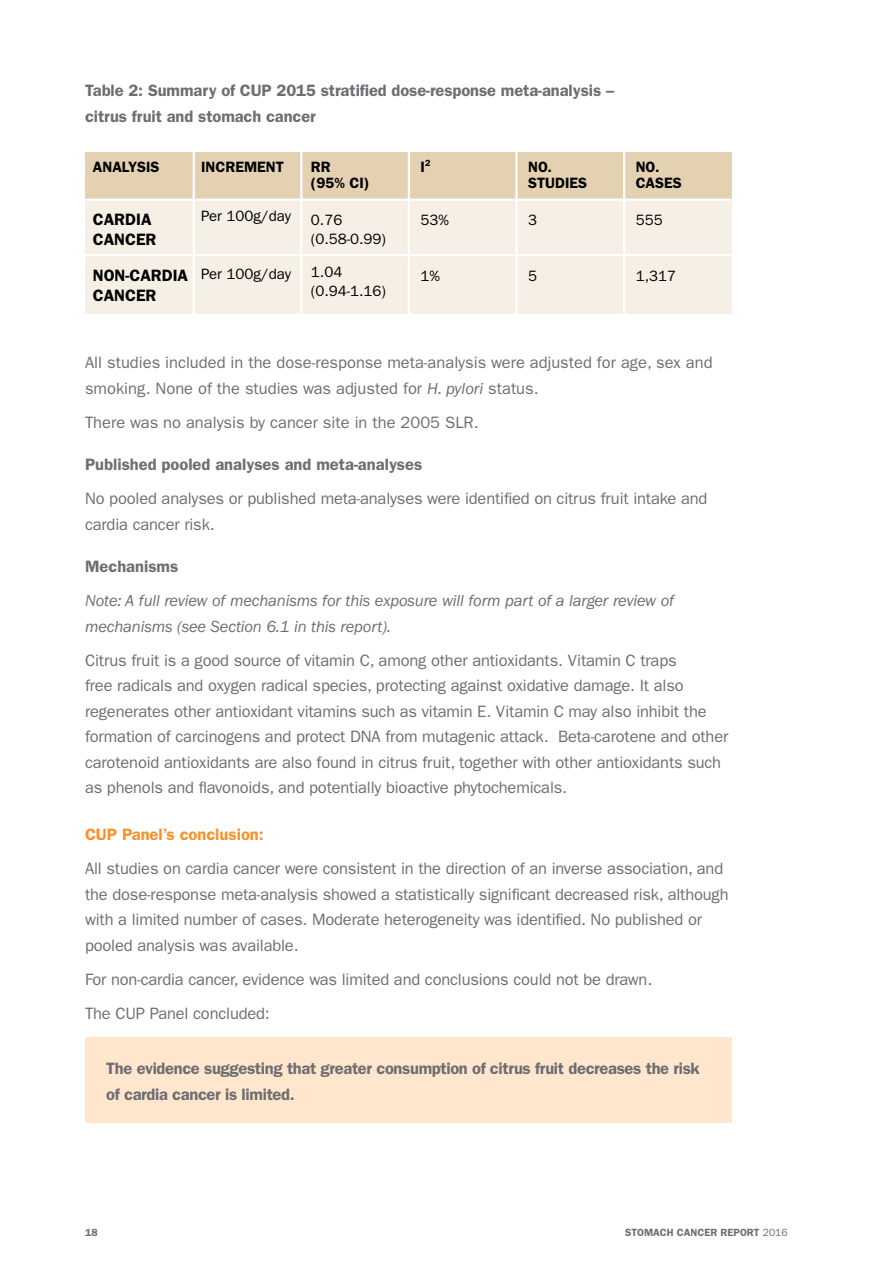
<style>
.page{position:relative;width:893px;height:1263px;background:#fff}
.page>*{position:absolute;margin:0;border:0;box-sizing:border-box;transform-origin:0 0}
.t1{font:16.5px/25.5px "ITC Franklin Gothic Std";letter-spacing:-.01em;color:#6d6e71}
.t2{font:600 16.5px/25.5px "ITC Franklin Gothic Std";letter-spacing:-.005em;color:#6d6e71}
.t3{font:italic 16.5px/25.5px "ITC Franklin Gothic Std";letter-spacing:-.01em;color:#6d6e71}
.t4{font:600 16.5px/19.5px "ITC Franklin Gothic Std";color:#000}
.t5{font:600 16.5px "ITC Franklin Gothic Std";color:#f7922a}
.t6{font:15px/19.5px "ITC Franklin Gothic Std";color:#000}
.t7{font:600 15px/16.5px "ITC Franklin Gothic Std";color:#000}
.t8{font:600 10.5px "ITC Franklin Gothic Std";color:#6d6e71}
.s1{font-style:italic}
.s2{font-weight:400}
</style>
<div class="page">
<div style="left:85px;top:195px;width:646px;height:119px;background:#f5efe5"></div>
<div style="left:85px;top:152px;width:646px;height:48px;background:#e3d1b1"></div>
<hr style="left:85px;top:199px;width:646px;height:2px;background:#fff">
<hr style="left:85px;top:254px;width:646px;height:2px;background:#fff">
<hr style="left:193px;top:150px;width:2px;height:170px;background:#fff">
<hr style="left:300px;top:150px;width:2px;height:170px;background:#fff">
<hr style="left:408px;top:150px;width:2px;height:164px;background:#fff">
<hr style="left:515px;top:150px;width:3px;height:167px;background:#fff">
<hr style="left:623px;top:150px;width:2px;height:170px;background:#fff">
<div style="left:85px;top:1037px;width:646px;height:85px;background:#ffe6cd"></div>
<p class="t2" style="left:85px;top:78px;width:531px">Table 2: Summary of CUP 2015 stratified dose-response meta-analysis – citrus fruit and stomach cancer</p>
<p class="t7" style="left:93px;top:158px;width:68px">ANALYSIS</p>
<p class="t7" style="left:421px;top:158px;width:11px">I<sup>2</sup></p>
<p class="t7" style="left:528px;top:158px;width:61px">NO.<br>STUDIES</p>
<p class="t6" style="left:528px;top:210px;width:10px">3</p>
<p class="t7" style="left:201px;top:158px;width:84px">INCREMENT</p>
<p class="t6" style="left:201px;top:206px;width:91px">Per 100g/day</p>
<p class="t7" style="left:311px;top:158px;width:60px">RR<br>(95% CI)</p>
<p class="t6" style="left:311px;top:210px;width:77px">0.76 (0.58-0.99)</p>
<p class="t6" style="left:311px;top:262px;width:77px">1.04 (0.94-1.16)</p>
<p class="t4" style="left:93px;top:210px;width:65px">CARDIA<br>CANCER</p>
<p class="t4" style="left:93px;top:266px;width:97px">NON-CARDIA<br>CANCER</p>
<p class="t6" style="left:421px;top:211px;width:30px">53%</p>
<p class="t6" style="left:201px;top:264px;width:91px">Per 100g/day</p>
<p class="t6" style="left:528px;top:266px;width:10px">5</p>
<p class="t6" style="left:421px;top:267px;width:21px">1%</p>
<p class="t7" style="left:636px;top:158px;width:48px">NO.<br>CASES</p>
<p class="t6" style="left:636px;top:210px;width:28px">555</p>
<p class="t6" style="left:636px;top:266px;width:42px">1,317</p>
<p class="t1" style="left:85px;top:350px;width:629px">All studies included in the dose-response meta-analysis were adjusted for age, sex and smoking. None of the studies was adjusted for <span class="s1">H. pylori</span> status.</p>
<p class="t1" style="left:85px;top:410px;width:395px">There was no analysis by cancer site in the 2005 SLR.</p>
<p class="t2" style="left:85px;top:452px;width:339px">Published pooled analyses and meta-analyses</p>
<p class="t1" style="left:85px;top:486px;width:624px">No pooled analyses or published meta-analyses were identified on citrus fruit intake and cardia cancer risk.</p>
<p class="t2" style="left:85px;top:554px;width:95px">Mechanisms</p>
<p class="t3" style="left:85px;top:588px;width:591px">Note: A full review of mechanisms for this exposure will form part of a larger review of mechanisms (see Section 6.1 in this report).</p>
<p class="t1" style="left:85px;top:648px;width:645px">Citrus fruit is a good source of vitamin C, among other antioxidants. Vitamin C traps<br>free radicals and oxygen radical species, protecting against oxidative damage. It also regenerates other antioxidant vitamins such as vitamin E. Vitamin C may also inhibit the formation of carcinogens and protect DNA from mutagenic attack. Beta-carotene and other carotenoid antioxidants are also found in citrus fruit, together with other antioxidants such as phenols and flavonoids, and potentially bioactive phytochemicals.</p>
<p class="t5" style="left:85px;top:825px;width:180px">CUP Panel’s conclusion:</p>
<p class="t1" style="left:85px;top:856px;width:645px">All studies on cardia cancer were consistent in the direction of an inverse association, and the dose-response meta-analysis showed a statistically significant decreased risk, although with a limited number of cases. Moderate heterogeneity was identified. No published or pooled analysis was available.</p>
<p class="t1" style="left:85px;top:962px;width:569px;line-height:34px">For non-cardia cancer, evidence was limited and conclusions could not be drawn.<br>The CUP Panel concluded:</p>
<p class="t2" style="left:106px;top:1056px;width:595px">The evidence suggesting that greater consumption of citrus fruit decreases the risk of cardia cancer is limited.</p>
<p class="t8" style="left:85px;top:1226px;width:14px">18</p>
<p class="t8" style="left:625px;top:1226px;width:164px">STOMACH CANCER REPORT <span class="s2">2016</span></p>
</div>
